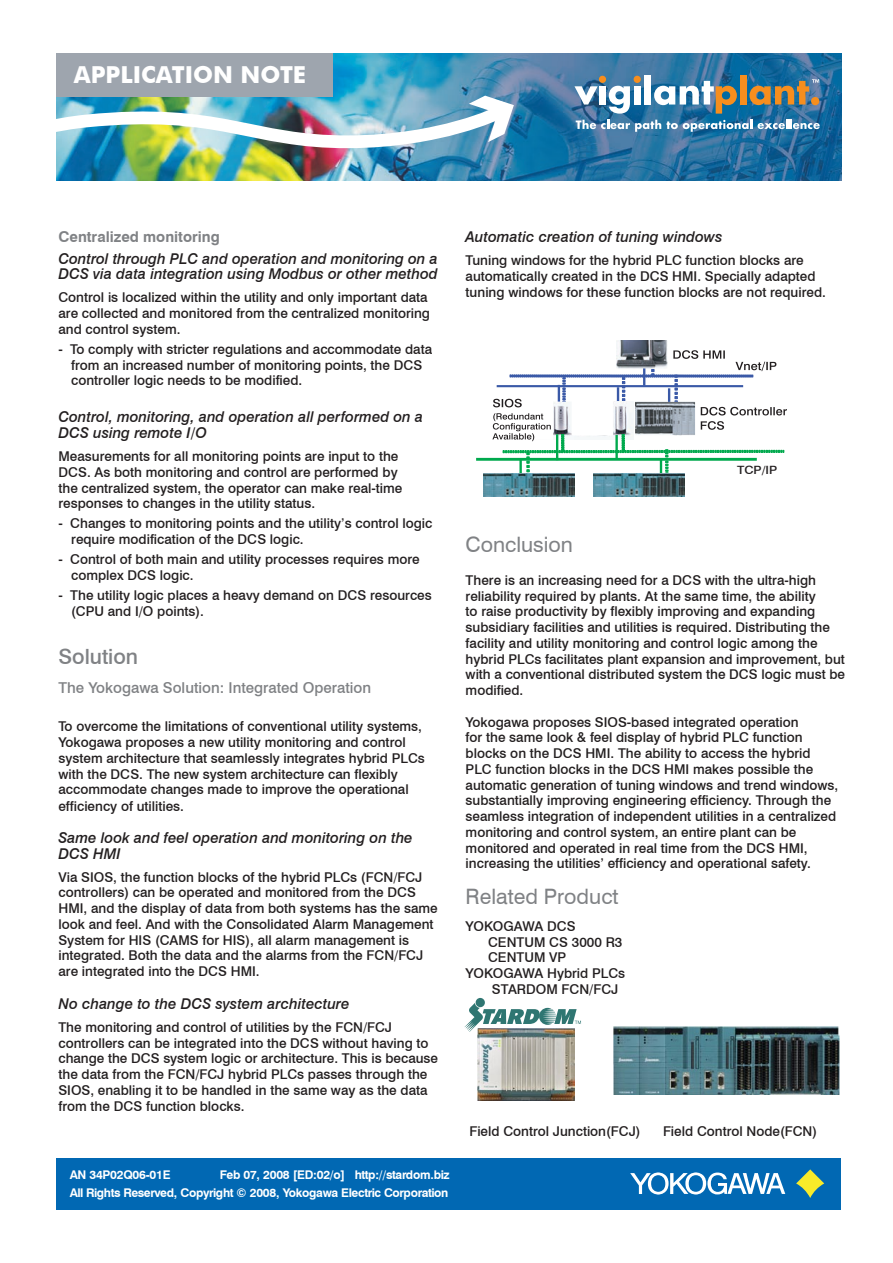
<style>
.page{position:relative;width:893px;height:1263px;background:#fff}
.page>*{position:absolute;margin:0;border:0;box-sizing:border-box;transform-origin:0 0}
.t1{font:700 23.4px "Futura BT";color:#fff}
.t2{font:21.3px "Swiss 721 BT";color:#808285}
.t3{font:500 21px "Swiss 721 BT";color:#808285}
.t4{font:500 15px "Swiss 721 BT";color:#808285}
.t5{font:italic 500 14.85px/15.8px "Swiss 721 BT";color:#231f20}
.t6{font:700 14.85px "Swiss 721 BT";color:#808285}
.t7{font:500 13.5px/15.8px "Swiss 721 BT";color:#231f20}
.t8{font:700 12px/18px "Swiss 721 BT";letter-spacing:-.025em;color:#fff;text-align:right}
.t9{font:500 11.4px "Swiss 721 BT";color:#231f20;scale:1.1 1}
.t10{font:10.5px/20.2px "Swiss 721 BT";color:#fff}
</style>
<div class="page">
<div style="left:56px;top:1158px;width:785px;height:51px;background:#0168b3"></div>
<svg style="left:796px;top:1169px;width:28px;height:29px"></svg>
<svg style="left:630px;top:1172px;width:155px;height:22px"></svg>
<img style="left:333px;top:53px;width:508px;height:128px">
<svg style="left:574px;top:86px;width:24px;height:19px"></svg>
<div style="left:599px;top:86px;width:7px;height:19px;background:#fff"></div>
<svg style="left:609px;top:86px;width:21px;height:28px"></svg>
<div style="left:634px;top:86px;width:6px;height:19px;background:#fff"></div>
<div style="left:645px;top:75px;width:6px;height:30px;background:#fff"></div>
<svg style="left:654px;top:81px;width:83px;height:33px"></svg>
<div style="left:740px;top:75px;width:6px;height:30px;background:#f68e1e"></div>
<svg style="left:749px;top:79px;width:70px;height:26px;background:#817d67"></svg>
<div style="left:599px;top:76px;width:7px;height:7px;background:#f68e1e;border-radius:50%"></div>
<div style="left:634px;top:76px;width:7px;height:7px;background:#f68e1e;border-radius:50%"></div>
<svg style="left:576px;top:120px;width:85px;height:12px"></svg>
<svg style="left:667px;top:120px;width:153px;height:12px"></svg>
<div style="left:57px;top:53px;width:276px;height:44px;background:#9ea5ae"></div>
<img style="left:56px;top:92px;width:456px;height:89px">
<svg style="left:469px;top:95px;width:45px;height:47px"></svg>
<img style="left:616px;top:340px;width:51px;height:6px">
<img style="left:483px;top:494px;width:91px;height:2px">
<img style="left:594px;top:494px;width:91px;height:2px">
<svg style="left:476px;top:346px;width:311px;height:148px"></svg>
<div style="left:476px;top:998px;width:9px;height:9px;background:#2f7672;border-radius:50%"></div>
<svg style="left:465px;top:1003px;width:116px;height:29px"></svg>
<img style="left:477px;top:1028px;width:97px;height:72px">
<img style="left:613px;top:1026px;width:226px;height:69px">
<h1 class="t1" style="left:74px;top:60px;width:234px">APPLICATION NOTE</h1>
<p class="t6" style="left:58px;top:228px;width:163px">Centralized monitoring</p>
<p class="t5" style="left:58px;top:250px;width:381px">Control through PLC and operation and monitoring on a<br>DCS via data integration using Modbus or other method</p>
<p class="t7" style="left:58px;top:290px;width:373px">Control is localized within the utility and only important data are collected and monitored from the centralized monitoring and control system.</p>
<p class="t7" style="left:71px;top:341px;width:362px;text-indent:-13px">- To comply with stricter regulations and accommodate data from an increased number of monitoring points, the DCS controller logic needs to be modified.</p>
<p class="t5" style="left:58px;top:409px;width:366px">Control, monitoring, and operation all performed on a<br>DCS using remote I/O</p>
<p class="t7" style="left:58px;top:448px;width:345px">Measurements for all monitoring points are input to the DCS. As both monitoring and control are performed by the centralized system, the operator can make real-time responses to changes in the utility status.</p>
<p class="t7" style="left:71px;top:516px;width:363px;text-indent:-13px">- Changes to monitoring points and the utility’s control logic require modification of the DCS logic.</p>
<p class="t7" style="left:71px;top:551px;width:350px;text-indent:-13px">- Control of both main and utility processes requires more complex DCS logic.</p>
<p class="t7" style="left:71px;top:587px;width:362px;text-indent:-13px">- The utility logic places a heavy demand on DCS resources (CPU and I/O points).</p>
<h3 class="t3" style="left:58px;top:644px;width:81px">Solution</h3>
<p class="t4" style="left:58px;top:678px;width:314px">The Yokogawa Solution: Integrated Operation</p>
<p class="t7" style="left:58px;top:718px;width:368px">To overcome the limitations of conventional utility systems, Yokogawa proposes a new utility monitoring and control system architecture that seamlessly integrates hybrid PLCs with the DCS. The new system architecture can flexibly accommodate changes made to improve the operational efficiency of utilities.</p>
<p class="t5" style="left:58px;top:830px;width:356px">Same look and feel operation and monitoring on the<br>DCS HMI</p>
<p class="t7" style="left:58px;top:869px;width:381px">Via SIOS, the function blocks of the hybrid PLCs (FCN/FCJ controllers) can be operated and monitored from the DCS HMI, and the display of data from both systems has the same look and feel. And with the Consolidated Alarm Management System for HIS (CAMS for HIS), all alarm management is integrated. Both the data and the alarms from the FCN/FCJ are integrated into the DCS HMI.</p>
<p class="t5" style="left:58px;top:996px;width:293px">No change to the DCS system architecture</p>
<p class="t7" style="left:58px;top:1019px;width:381px">The monitoring and control of utilities by the FCN/FCJ controllers can be integrated into the DCS without having to change the DCS system logic or architecture. This is because the data from the FCN/FCJ hybrid PLCs passes through the SIOS, enabling it to be handled in the same way as the data from the DCS function blocks.</p>
<p class="t10" style="left:61px;top:1160px;width:332px">&lt;Document Number&gt; &lt;Revision Date&gt;<br>All Rights Reserved, Copyright © 2004, Yokogawa Electric Corporation</p>
<p class="t8" style="left:70px;top:1165px;width:381px">Feb 07, 2008 [ED:02/o] http://stardom.biz<br>All Rights Reserved, Copyright © 2008, Yokogawa Electric Corporation</p>
<p class="t8" style="left:70px;top:1165px;width:102px">AN 34P02Q06-01E</p>
<p class="t5" style="left:466px;top:229px;width:258px">Automatic creation of tuning windows</p>
<p class="t7" style="left:466px;top:253px;width:362px">Tuning windows for the hybrid PLC function blocks are automatically created in the DCS HMI. Specially adapted tuning windows for these function blocks are not required.</p>
<p class="t9" style="left:737px;top:463px;width:38px">TCP/IP</p>
<h2 class="t2" style="left:466px;top:531px;width:109px">Conclusion</h2>
<p class="t7" style="left:466px;top:572px;width:381px">There is an increasing need for a DCS with the ultra-high reliability required by plants. At the same time, the ability<br>to raise productivity by flexibly improving and expanding subsidiary facilities and utilities is required. Distributing the facility and utility monitoring and control logic among the hybrid PLCs facilitates plant expansion and improvement, but with a conventional distributed system the DCS logic must be modified.</p>
<p class="t7" style="left:466px;top:714px;width:374px">Yokogawa proposes SIOS-based integrated operation<br>for the same look &amp; feel display of hybrid PLC function blocks on the DCS HMI. The ability to access the hybrid PLC function blocks in the DCS HMI makes possible the automatic generation of tuning windows and trend windows, substantially improving engineering efficiency. Through the seamless integration of independent utilities in a centralized monitoring and control system, an entire plant can be monitored and operated in real time from the DCS HMI, increasing the utilities’ efficiency and operational safety.</p>
<h2 class="t2" style="left:466px;top:883px;width:154px">Related Product</h2>
<p class="t7" style="left:466px;top:918px;width:112px">YOKOGAWA DCS</p>
<p class="t7" style="left:488px;top:934px;width:136px">CENTUM CS 3000 R3</p>
<p class="t7" style="left:488px;top:949px;width:80px">CENTUM VP</p>
<p class="t7" style="left:466px;top:965px;width:161px">YOKOGAWA Hybrid PLCs</p>
<p class="t7" style="left:492px;top:981px;width:128px">STARDOM FCN/FCJ</p>
<p class="t7" style="left:469px;top:1123px;width:173px">Field Control Junction(FCJ)</p>
<p class="t7" style="left:663px;top:1123px;width:156px">Field Control Node(FCN)</p>
</div>
